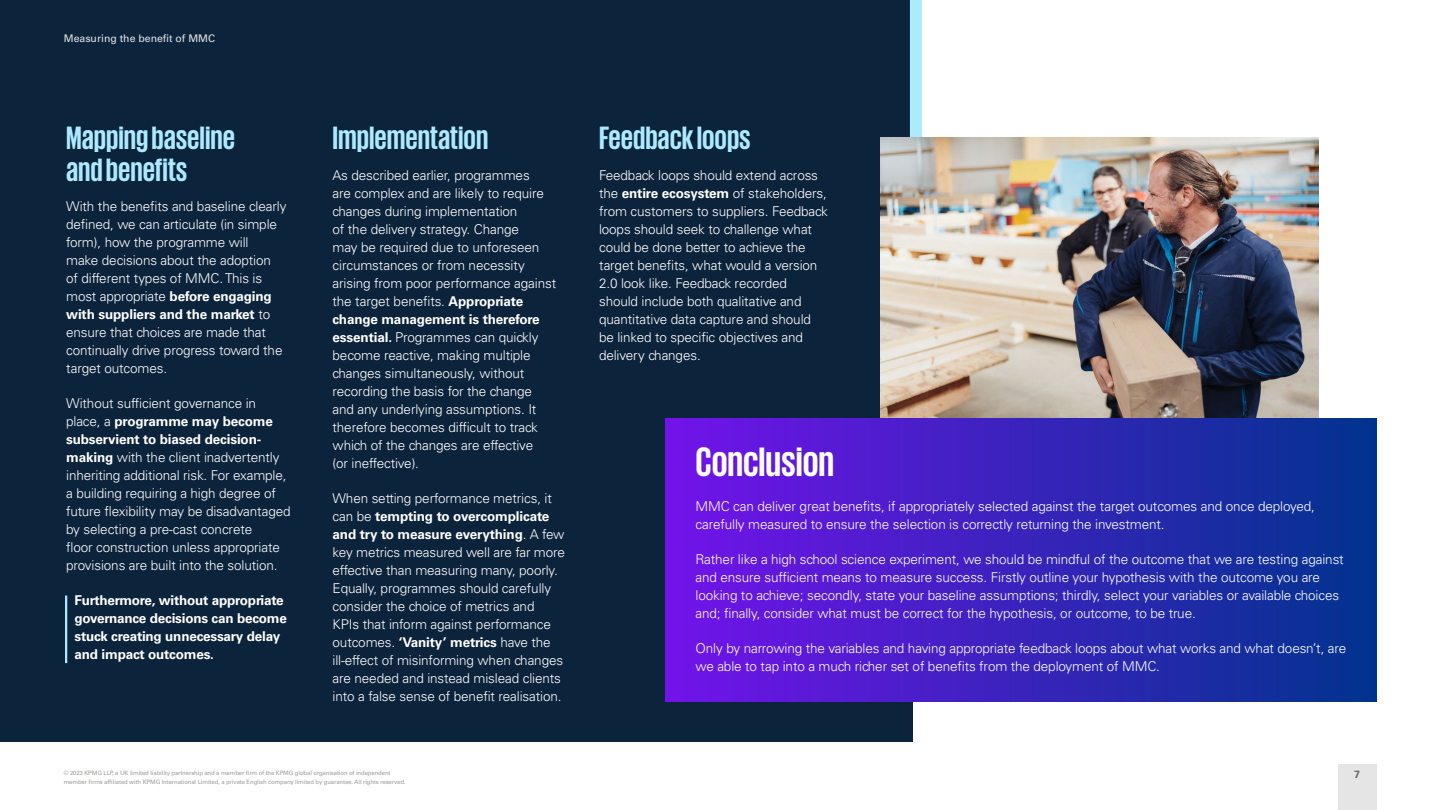
<style>
.page{position:relative;width:1440px;height:810px;background:#fff}
.page>*{position:absolute;margin:0;border:0;box-sizing:border-box;transform-origin:0 0}
.t1{font:700 42px "KPMG";color:#fff}
.t2{font:700 33px/31.5px "KPMG";color:#aceaff}
.t3{font:300 13.5px/18px "Univers LT Std";letter-spacing:-.01em;color:#fff}
.t4{font:700 13.5px/18px "Univers LT Std";letter-spacing:-.015em;color:#fff}
.t5{font:10.5px "Univers LT Std";color:#e5e5e5}
.t6{font:700 10.5px "Univers LT Std";color:#666}
.t7{font:6px/9px "Univers LT Std";letter-spacing:-.02em;color:#9d9d9c}
.s1{font-weight:700}
</style>
<div class="page">
<div style="left:0;top:0;width:912px;height:742px;background:#0c233c"></div>
<hr style="left:65px;top:596px;width:2px;height:67px;background:#aceaff">
<div style="left:910px;top:0;width:12px;height:413px;background:#aceaff"></div>
<img style="left:881px;top:137px;width:437px;height:281px">
<div style="left:666px;top:418px;width:710px;height:283px;background:linear-gradient(to right,#7213ea,#01338e)"></div>
<div style="left:1338px;top:765px;width:38px;height:45px;background:#e5e5e5"></div>
<p class="t5" style="left:64px;top:32px;width:153px">Measuring the benefit of MMC</p>
<h2 class="t2" style="left:66px;top:121px;width:170px">Mapping baseline andbenefits</h2>
<p class="t3" style="left:66px;top:198px;width:222px">With the benefits and baseline clearly defined, we can articulate (in simple form), how the programme will<br>make decisions about the adoption<br>of different types of MMC. This is most appropriate <span class="s1">before engaging with suppliers and the market</span> to ensure that choices are made that continually drive progress toward the target outcomes.</p>
<p class="t3" style="left:66px;top:395px;width:226px">Without sufficient governance in place, a <span class="s1">programme may become subservient to biased decision&shy;making</span> with the client inadvertently inheriting additional risk. For example, a building requiring a high degree of future flexibility may be disadvantaged by selecting a pre-cast concrete<br>floor construction unless appropriate provisions are built into the solution.</p>
<p class="t4" style="left:75px;top:592px;width:214px">Furthermore, without appropriate governance decisions can become stuck creating unnecessary delay and impact outcomes.</p>
<h2 class="t2" style="left:333px;top:121px;width:157px">Implementation</h2>
<p class="t3" style="left:333px;top:166px;width:225px">As described earlier, programmes<br>are complex and are likely to require changes during implementation<br>of the delivery strategy. Change<br>may be required due to unforeseen circumstances or from necessity arising from poor performance against the target benefits. <span class="s1">Appropriate change management is therefore essential.</span> Programmes can quickly become reactive, making multiple changes simultaneously, without recording the basis for the change and any underlying assumptions. It therefore becomes difficult to track which of the changes are effective<br>(or ineffective).</p>
<p class="t3" style="left:333px;top:489px;width:234px">When setting performance metrics, it can be <span class="s1">tempting to overcomplicate and try to measure everything</span>. A few key metrics measured well are far more effective than measuring many, poorly.<br>Equally, programmes should carefully consider the choice of metrics and<br>KPIs that inform against performance outcomes. <span class="s1">‘Vanity’ metrics</span> have the ill-effect of misinforming when changes are needed and instead mislead clients into a false sense of benefit realisation.</p>
<p class="t7" style="left:64px;top:769px;width:343px">© 2023 KPMG LLP, a UK limited liability partnership and a member firm of the KPMG global organisation of independent member firms affiliated with KPMG International Limited, a private English company limited by guarantee. All rights reserved.</p>
<h2 class="t2" style="left:599px;top:121px;width:153px">Feedback loops</h2>
<p class="t3" style="left:599px;top:166px;width:230px">Feedback loops should extend across the <span class="s1">entire ecosystem</span> of stakeholders, from customers to suppliers. Feedback loops should seek to challenge what could be done better to achieve the target benefits, what would a version 2.0 look like. Feedback recorded should include both qualitative and quantitative data capture and should be linked to specific objectives and delivery changes.</p>
<h1 class="t1" style="left:696px;top:441px;width:140px">Conclusion</h1>
<p class="t3" style="left:696px;top:498px;width:621px">MMC can deliver great benefits, if appropriately selected against the target outcomes and once deployed, carefully measured to ensure the selection is correctly returning the investment.</p>
<p class="t3" style="left:696px;top:551px;width:650px">Rather like a high school science experiment, we should be mindful of the outcome that we are testing against and ensure sufficient means to measure success. Firstly outline your hypothesis with the outcome you are looking to achieve; secondly, state your baseline assumptions; thirdly, select your variables or available choices and; finally, consider what must be correct for the hypothesis, or outcome, to be true.</p>
<p class="t3" style="left:696px;top:640px;width:652px">Only by narrowing the variables and having appropriate feedback loops about what works and what doesn’t, are we able to tap into a much richer set of benefits from the deployment of MMC.</p>
<p class="t6" style="left:1354px;top:769px;width:7px">7</p>
</div>
